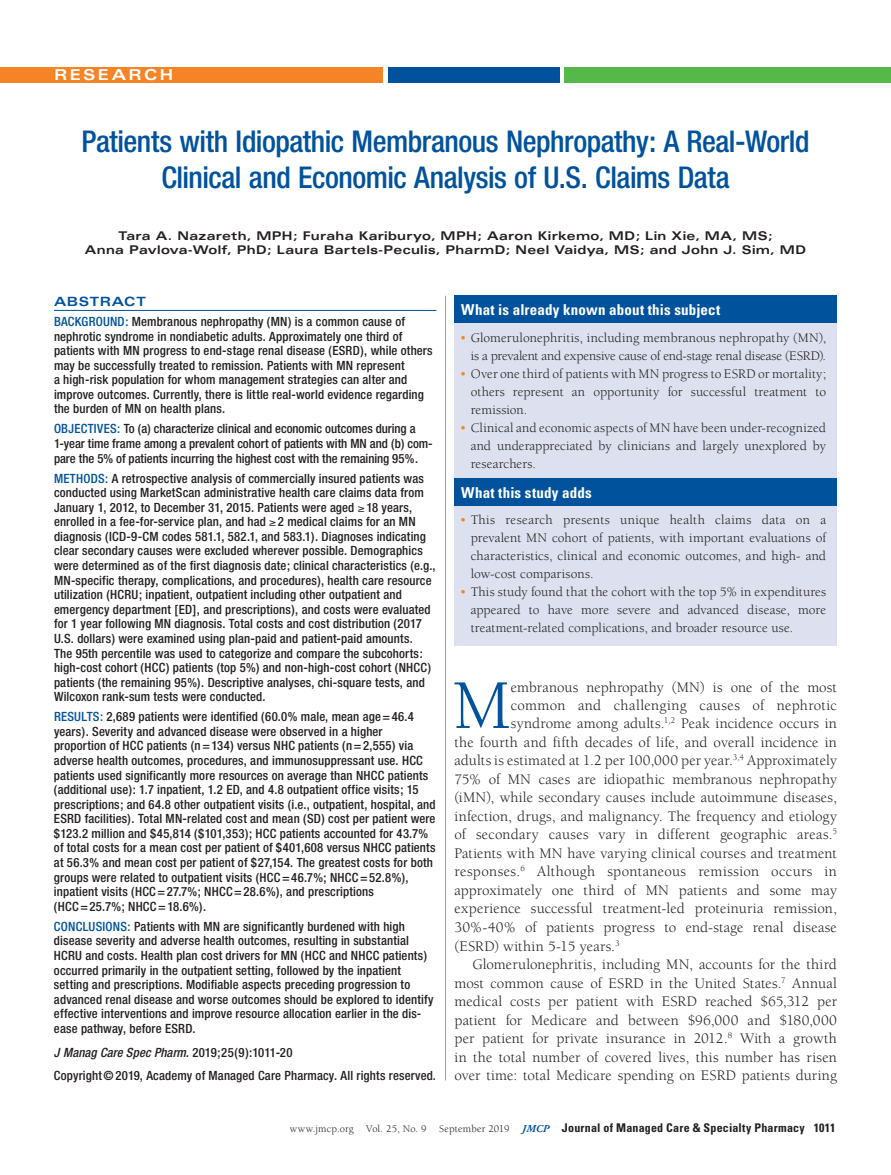
<style>
.page{position:relative;width:891px;height:1175px;background:#fff}
.page>*{position:absolute;margin:0;border:0;box-sizing:border-box;transform-origin:0 0}
.t1{font:71.7px "Berkeley Pro";color:#00529c}
.t2{font:500 condensed 30px/36px "Helvetica Neue";letter-spacing:-.015em;color:#00529c;text-align:center}
.t3{font:15px "Berkeley Pro";letter-spacing:.01em;color:#231f20}
.t4{font:700 condensed 15px "Univers";letter-spacing:.01em;color:#fff}
.t5{font:700 expanded 15px "Univers";letter-spacing:.16em;color:#fff}
.t6{font:13.5px/18px "Berkeley Pro";color:#231f20;text-align:justify}
.t7{font:500 condensed 12.75px/14.5px "Helvetica Neue";letter-spacing:.01em;color:#231f20}
.t8{font:700 expanded 12.75px "Univers";letter-spacing:.045em;color:#00529c}
.t9{font:700 expanded 12px/13.5px "Univers";letter-spacing:.02em;color:#231f20;text-align:center}
.t10{font:700 condensed 12px "Univers";letter-spacing:.015em;color:#231f20}
.s1{color:#00529c}
.s2{font-style:italic}
.s3{color:#f58427}
.s4{font-family:"Berkeley Pro";font-weight:400;font-stretch:normal;font-size:10.5px}
.s5{font-family:"Adobe Garamond Pro";font-style:italic;font-stretch:normal;font-size:10.5px;color:#00529c}
</style>
<div class="page">
<hr style="left:54px;top:310px;width:382px;height:1px;background:#00529c">
<hr style="left:445px;top:296px;width:1px;height:784px;background:#f58427">
<div style="left:0;top:67px;width:383px;height:15px;background:#f58427"></div>
<div style="left:388px;top:67px;width:172px;height:15px;background:#00529c"></div>
<div style="left:565px;top:67px;width:326px;height:16px;background:#54b948"></div>
<div style="left:455px;top:313px;width:382px;height:219px;background:#dde1ef"></div>
<div style="left:455px;top:296px;width:382px;height:27px;background:#00529c"></div>
<div style="left:455px;top:488px;width:382px;height:157px;background:#dde1ef"></div>
<div style="left:455px;top:478px;width:382px;height:27px;background:#00529c"></div>
<p class="t5" style="left:54px;top:66px;width:121px">RESEARCH</p>
<h2 class="t2" style="left:81px;top:123px;width:730px">Patients with Idiopathic Membranous Nephropathy: A Real-World<br>Clinical and Economic Analysis of U.S. Claims Data</h2>
<p class="t9" style="left:85px;top:229px;width:723px">Tara A. Nazareth, MPH; Furaha Kariburyo, MPH; Aaron Kirkemo, MD; Lin Xie, MA, MS;<br>Anna Pavlova-Wolf, PhD; Laura Bartels-Peculis, PharmD; Neel Vaidya, MS; and John J. Sim, MD</p>
<p class="t8" style="left:54px;top:294px;width:93px">ABSTRACT</p>
<p class="t7" style="left:54px;top:314px;width:380px"><span class="s1">BACKGROUND:</span> Membranous nephropathy (MN) is a common cause of nephrotic syndrome in nondiabetic adults. Approximately one third of patients with MN progress to end-stage renal disease (ESRD), while others may be successfully treated to remission. Patients with MN represent<br>a high-risk population for whom management strategies can alter and improve outcomes. Currently, there is little real-world evidence regarding the burden of MN on health plans.</p>
<p class="t7" style="left:54px;top:421px;width:380px"><span class="s1">OBJECTIVES:</span> To (a) characterize clinical and economic outcomes during a<br>1-year time frame among a prevalent cohort of patients with MN and (b) com&shy;pare the 5% of patients incurring the highest cost with the remaining 95%.</p>
<p class="t7" style="left:54px;top:470px;width:383px"><span class="s1">METHODS:</span> A retrospective analysis of commercially insured patients was conducted using MarketScan administrative health care claims data from January 1, 2012, to December 31, 2015. Patients were aged ≥18 years, enrolled in a fee-for-service plan, and had ≥2 medical claims for an MN diagnosis (ICD-9-CM codes 581.1, 582.1, and 583.1). Diagnoses indicating clear secondary causes were excluded wherever possible. Demographics were determined as of the first diagnosis date; clinical characteristics (e.g., MN-specific therapy, complications, and procedures), health care resource utilization (HCRU; inpatient, outpatient including other outpatient and emergency department [ED], and prescriptions), and costs were evaluated for 1 year following MN diagnosis. Total costs and cost distribution (2017<br>U.S. dollars) were examined using plan-paid and patient-paid amounts.<br>The 95th percentile was used to categorize and compare the subcohorts: high-cost cohort (HCC) patients (top 5%) and non-high-cost cohort (NHCC) patients (the remaining 95%). Descriptive analyses, chi-square tests, and Wilcoxon rank-sum tests were conducted.</p>
<p class="t7" style="left:54px;top:709px;width:383px"><span class="s1">RESULTS:</span> 2,689 patients were identified (60.0% male, mean age=46.4 years). Severity and advanced disease were observed in a higher proportion of HCC patients (n=134) versus NHC patients (n=2,555) via adverse health outcomes, procedures, and immunosuppressant use. HCC patients used significantly more resources on average than NHCC patients (additional use): 1.7 inpatient, 1.2 ED, and 4.8 outpatient office visits; 15 prescriptions; and 64.8 other outpatient visits (i.e., outpatient, hospital, and ESRD facilities). Total MN-related cost and mean (SD) cost per patient were $123.2 million and $45,814 ($101,353); HCC patients accounted for 43.7% of total costs for a mean cost per patient of $401,608 versus NHCC patients at 56.3% and mean cost per patient of $27,154. The greatest costs for both groups were related to outpatient visits (HCC=46.7%; NHCC=52.8%), inpatient visits (HCC=27.7%; NHCC=28.6%), and prescriptions (HCC=25.7%; NHCC=18.6%).</p>
<p class="t7" style="left:54px;top:918px;width:381px"><span class="s1">CONCLUSIONS:</span> Patients with MN are significantly burdened with high disease severity and adverse health outcomes, resulting in substantial HCRU and costs. Health plan cost drivers for MN (HCC and NHCC patients) occurred primarily in the outpatient setting, followed by the inpatient setting and prescriptions. Modifiable aspects preceding progression to advanced renal disease and worse outcomes should be explored to identify effective interventions and improve resource allocation earlier in the dis&shy;ease pathway, before ESRD.</p>
<p class="t7" style="left:54px;top:1040px;width:384px;line-height:23.7px"><span class="s2">J Manag Care Spec Pharm.</span> 2019;25(9):1011-20<br>Copyright©2019, Academy of Managed Care Pharmacy. All rights reserved.</p>
<p class="t4" style="left:461px;top:301px;width:261px">What is already known about this subject</p>
<p class="t6" style="left:460px;top:329px;width:368px;text-align:right"><span class="s3">•</span> Glomerulonephritis, including membranous nephropathy (MN), is a prevalent and expensive cause of end-stage renal disease (ESRD).</p>
<p class="t6" style="left:471px;top:365px;width:357px;text-indent:-11px"><span class="s3">•</span> Over one third of patients with MN progress to ESRD or mortality; others represent an opportunity for successful treatment to remission.</p>
<p class="t6" style="left:471px;top:419px;width:357px;text-indent:-11px"><span class="s3">•</span> Clinical and economic aspects of MN have been under-recognized and underappreciated by clinicians and largely unexplored by researchers.</p>
<p class="t4" style="left:461px;top:483px;width:132px">What this study adds</p>
<p class="t6" style="left:471px;top:510px;width:357px;text-indent:-11px"><span class="s3">•</span> This research presents unique health claims data on a prevalent MN cohort of patients, with important evaluations of characteristics, clinical and economic outcomes, and high- and low-cost comparisons.</p>
<p class="t6" style="left:471px;top:582px;width:357px;text-indent:-11px"><span class="s3">•</span> This study found that the cohort with the top 5% in expenditures appeared to have more severe and advanced disease, more treatment-related complications, and broader resource use.</p>
<h1 class="t1" style="left:452px;top:666px;width:60px">M</h1>
<p class="t3" style="left:511px;top:679px;width:328px">embranous nephropathy (MN) is one of the most</p>
<p class="t3" style="left:511px;top:697px;width:328px">common and challenging causes of nephrotic</p>
<p class="t3" style="left:511px;top:715px;width:328px">syndrome among adults.<sup>1,2</sup> Peak incidence occurs in</p>
<p class="t3" style="left:455px;top:733px;width:384px">the fourth and fifth decades of life, and overall incidence in</p>
<p class="t3" style="left:455px;top:752px;width:384px">adults is estimated at 1.2 per 100,000 per year.<sup>3,4</sup> Approximately</p>
<p class="t3" style="left:455px;top:770px;width:384px">75% of MN cases are idiopathic membranous nephropathy</p>
<p class="t3" style="left:455px;top:789px;width:384px">(iMN), while secondary causes include autoimmune diseases,</p>
<p class="t3" style="left:455px;top:807px;width:384px">infection, drugs, and malignancy. The frequency and etiology</p>
<p class="t3" style="left:455px;top:826px;width:384px">of secondary causes vary in different geographic areas.<sup>5</sup></p>
<p class="t3" style="left:455px;top:844px;width:384px">Patients with MN have varying clinical courses and treatment</p>
<p class="t3" style="left:455px;top:863px;width:384px">responses.<sup>6</sup> Although spontaneous remission occurs in</p>
<p class="t3" style="left:455px;top:882px;width:384px">approximately one third of MN patients and some may</p>
<p class="t3" style="left:455px;top:900px;width:384px">experience successful treatment-led proteinuria remission,</p>
<p class="t3" style="left:455px;top:919px;width:384px">30%-40% of patients progress to end-stage renal disease</p>
<p class="t3" style="left:455px;top:937px;width:167px">(ESRD) within 5-15 years.<sup>3</sup></p>
<p class="t3" style="left:473px;top:956px;width:366px">Glomerulonephritis, including MN, accounts for the third</p>
<p class="t3" style="left:455px;top:974px;width:384px">most common cause of ESRD in the United States.<sup>7</sup> Annual</p>
<p class="t3" style="left:455px;top:993px;width:384px">medical costs per patient with ESRD reached $65,312 per</p>
<p class="t3" style="left:455px;top:1011px;width:384px">patient for Medicare and between $96,000 and $180,000</p>
<p class="t3" style="left:455px;top:1030px;width:384px">per patient for private insurance in 2012.<sup>8</sup> With a growth</p>
<p class="t3" style="left:455px;top:1048px;width:384px">in the total number of covered lives, this number has risen</p>
<p class="t3" style="left:455px;top:1067px;width:384px">over time: total Medicare spending on ESRD patients during</p>
<p class="t10" style="left:290px;top:1120px;width:547px"><span class="s4">www.jmcp.org Vol. 25, No. 9 September 2019</span> <span class="s5">JMCP</span> Journal of Managed Care &amp; Specialty Pharmacy 1011</p>
</div>
